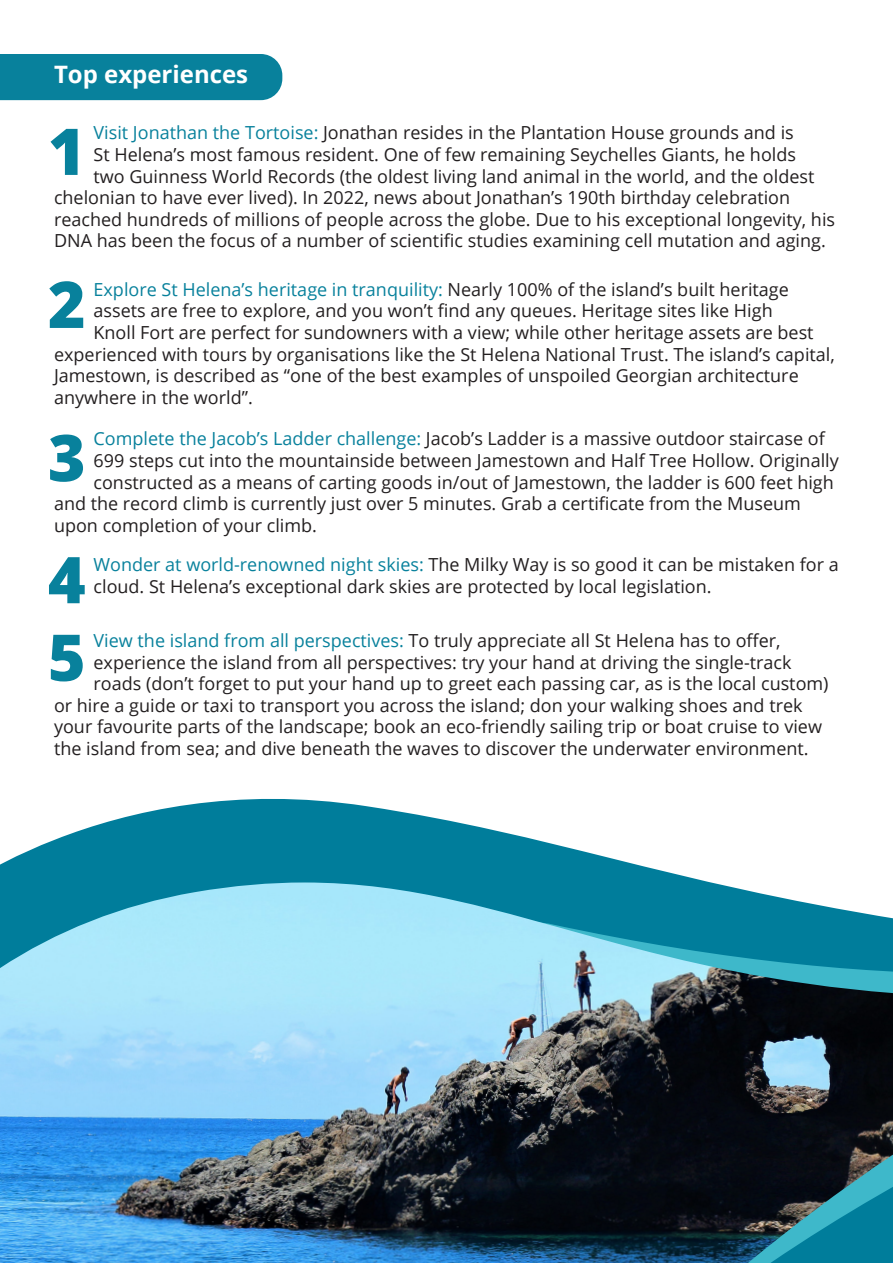
<style>
.page{position:relative;width:893px;height:1263px;background:#fff}
.page>*{position:absolute;margin:0;border:0;box-sizing:border-box;transform-origin:0 0}
.t1{font:800 64.5px "Open Sans";color:#08819c}
.t2{font:700 24px "Open Sans";color:#fff}
.t3{font:18px/21.6px "Open Sans";color:#231f20}
.t4{font:18px "Open Sans";color:#08819c}
.s1{color:#08819c}
.s2{color:#231f20}
</style>
<div class="page">
<div style="left:0;top:54px;width:282px;height:46px;background:#08819c"></div>
<svg style="left:0;top:798px;width:709px;height:84px;fill:#007d9b"></svg>
<img style="left:0;top:882px;width:893px;height:381px">
<p class="t2" style="left:54px;top:57px;width:196px">Top experiences</p>
<p class="t3" style="left:94px;top:122px;width:702px"><span class="s1">Visit Jonathan the Tortoise:</span> Jonathan resides in the Plantation House grounds and is</p>
<p class="t3" style="left:94px;top:143px;width:704px">St Helena’s most famous resident. One of few remaining Seychelles Giants, he holds</p>
<p class="t3" style="left:94px;top:165px;width:722px">two Guinness World Records (the oldest living land animal in the world, and the oldest</p>
<p class="t3" style="left:54px;top:186px;width:738px">chelonian to have ever lived). In 2022, news about Jonathan’s 190th birthday celebration</p>
<p class="t3" style="left:54px;top:208px;width:783px">reached hundreds of millions of people across the globe. Due to his exceptional longevity, his</p>
<p class="t3" style="left:54px;top:230px;width:773px">DNA has been the focus of a number of scientific studies examining cell mutation and aging.</p>
<p class="t1" style="left:48px;top:102px;width:39px">1</p>
<p class="t1" style="left:48px;top:255px;width:39px">2</p>
<p class="t4" style="left:94px;top:277px;width:697px">Explore St Helena’s heritage in tranquility: <span class="s2">Nearly 100% of the island’s built heritage</span></p>
<p class="t3" style="left:94px;top:300px;width:681px">assets are free to explore, and you won’t find any queues. Heritage sites like High</p>
<p class="t3" style="left:94px;top:321px;width:722px">Knoll Fort are perfect for sundowners with a view; while other heritage assets are best</p>
<p class="t3" style="left:54px;top:343px;width:782px">experienced with tours by organisations like the St Helena National Trust. The island’s capital,</p>
<p class="t3" style="left:54px;top:364px;width:746px">Jamestown, is described as “one of the best examples of unspoiled Georgian architecture</p>
<p class="t3" style="left:54px;top:386px;width:200px">anywhere in the world”.</p>
<p class="t3" style="left:94px;top:428px;width:733px"><span class="s1">Complete the Jacob’s Ladder challenge:</span> Jacob’s Ladder is a massive outdoor staircase of</p>
<p class="t3" style="left:94px;top:449px;width:747px">699 steps cut into the mountainside between Jamestown and Half Tree Hollow. Originally</p>
<p class="t3" style="left:94px;top:471px;width:742px">constructed as a means of carting goods in/out of Jamestown, the ladder is 600 feet high</p>
<p class="t3" style="left:54px;top:492px;width:748px">and the record climb is currently just over 5 minutes. Grab a certificate from the Museum</p>
<p class="t3" style="left:54px;top:514px;width:264px">upon completion of your climb.</p>
<p class="t1" style="left:48px;top:409px;width:39px">3</p>
<p class="t1" style="left:48px;top:531px;width:39px">4</p>
<p class="t1" style="left:48px;top:608px;width:39px">5</p>
<p class="t3" style="left:94px;top:553px;width:747px"><span class="s1">Wonder at world-renowned night skies:</span> The Milky Way is so good it can be mistaken for a cloud. St Helena’s exceptional dark skies are protected by local legislation.</p>
<p class="t3" style="left:94px;top:629px;width:689px"><span class="s1">View the island from all perspectives:</span> To truly appreciate all St Helena has to offer,</p>
<p class="t3" style="left:94px;top:651px;width:699px">experience the island from all perspectives: try your hand at driving the single-track</p>
<p class="t3" style="left:94px;top:672px;width:736px">roads (don’t forget to put your hand up to greet each passing car, as is the local custom)</p>
<p class="t3" style="left:54px;top:694px;width:750px">or hire a guide or taxi to transport you across the island; don your walking shoes and trek</p>
<p class="t3" style="left:54px;top:716px;width:769px">your favourite parts of the landscape; book an eco-friendly sailing trip or boat cruise to view</p>
<p class="t3" style="left:54px;top:737px;width:756px">the island from sea; and dive beneath the waves to discover the underwater environment.</p>
</div>
